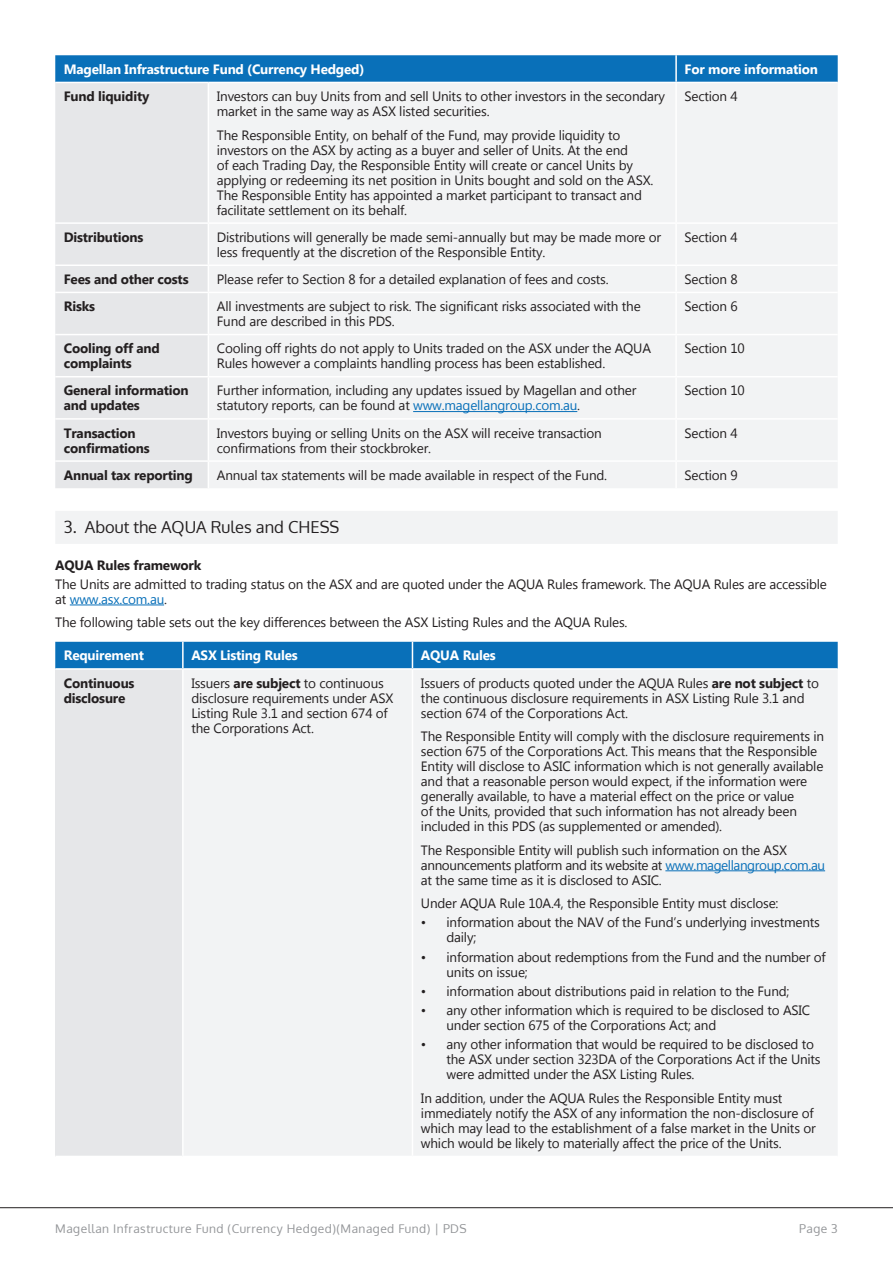
<style>
.page{position:relative;width:893px;height:1263px;background:#fff}
.page>*{position:absolute;margin:0;border:0;box-sizing:border-box;transform-origin:0 0}
.H1_Large_Heading{font:16.5px "Oxygen";color:#231f20}
.Body_Text{font:13.5px/15px "Microsoft New Tai Lue";letter-spacing:-.015em;color:#231f20}
.Indent__6{font:13.5px/15px "Microsoft New Tai Lue";letter-spacing:-.015em;color:#231f20}
.Body_Text-2{font:700 13.5px/15px "Microsoft New Tai Lue";letter-spacing:-.015em;color:#231f20}
.Body_Text-3{font:700 13.5px "Microsoft New Tai Lue";letter-spacing:-.015em;color:#fff}
.H2_Bold_Black{font:700 13.5px "Microsoft New Tai Lue";letter-spacing:-.015em;color:#231f20}
.t1{font:12px "Oxygen";letter-spacing:.04em;color:#939598}
.s1{color:#0970b9}
.s2{font-weight:700}
</style>
<div class="page">
<hr style="left:0;top:1207px;width:893px;height:1px;background:#231f20">
<div style="left:55px;top:511px;width:783px;height:33px;background:#f2f3f4"></div>
<hr style="left:70px;top:604px;width:94px;height:1px;background:#0970b9">
<svg style="left:55px;top:55px;width:783px;height:27px;background:#0e73ba"></svg>
<div style="left:55px;top:83px;width:153px;height:405px;background:#e6e7e9"></div>
<div style="left:209px;top:83px;width:628px;height:405px;background:#f2f3f4"></div>
<hr style="left:675px;top:55px;width:2px;height:27px;background:#fff">
<hr style="left:675px;top:83px;width:2px;height:139px;background:#fff">
<hr style="left:55px;top:222px;width:153px;height:2px;background:#fff">
<hr style="left:208px;top:222px;width:468px;height:2px;background:#fff">
<hr style="left:676px;top:222px;width:162px;height:2px;background:#fff">
<hr style="left:675px;top:224px;width:2px;height:40px;background:#fff">
<hr style="left:55px;top:264px;width:153px;height:2px;background:#fff">
<hr style="left:208px;top:264px;width:468px;height:2px;background:#fff">
<hr style="left:676px;top:264px;width:162px;height:2px;background:#fff">
<hr style="left:675px;top:266px;width:2px;height:26px;background:#fff">
<hr style="left:55px;top:292px;width:153px;height:1px;background:#fff">
<hr style="left:208px;top:292px;width:468px;height:1px;background:#fff">
<hr style="left:676px;top:292px;width:162px;height:1px;background:#fff">
<hr style="left:675px;top:293px;width:2px;height:41px;background:#fff">
<hr style="left:55px;top:334px;width:153px;height:1px;background:#fff">
<hr style="left:208px;top:334px;width:468px;height:1px;background:#fff">
<hr style="left:676px;top:334px;width:162px;height:1px;background:#fff">
<hr style="left:675px;top:335px;width:2px;height:41px;background:#fff">
<hr style="left:55px;top:376px;width:153px;height:1px;background:#fff">
<hr style="left:208px;top:376px;width:468px;height:1px;background:#fff">
<hr style="left:676px;top:376px;width:162px;height:1px;background:#fff">
<hr style="left:675px;top:377px;width:2px;height:41px;background:#fff">
<hr style="left:55px;top:418px;width:153px;height:2px;background:#fff">
<hr style="left:208px;top:418px;width:468px;height:2px;background:#fff">
<hr style="left:676px;top:418px;width:162px;height:2px;background:#fff">
<hr style="left:675px;top:420px;width:2px;height:40px;background:#fff">
<hr style="left:55px;top:460px;width:153px;height:2px;background:#fff">
<hr style="left:208px;top:460px;width:468px;height:2px;background:#fff">
<hr style="left:676px;top:460px;width:162px;height:2px;background:#fff">
<hr style="left:675px;top:462px;width:2px;height:26px;background:#fff">
<hr style="left:413px;top:411px;width:164px;height:1px;background:#0970b9">
<div style="left:55px;top:669px;width:128px;height:487px;background:#e6e7e9"></div>
<div style="left:184px;top:670px;width:653px;height:485px;background:#f2f3f4"></div>
<div style="left:55px;top:642px;width:783px;height:26px;background:#0970b9"></div>
<hr style="left:55px;top:668px;width:128px;height:2px;background:#fff">
<hr style="left:182px;top:670px;width:2px;height:486px;background:#fff">
<hr style="left:412px;top:670px;width:1px;height:486px;background:#fff">
<hr style="left:665px;top:870px;width:160px;height:1px;background:#0970b9">
<p class="Body_Text-3" style="left:64px;top:61px;width:302px">Magellan Infrastructure Fund (Currency Hedged)</p>
<p class="Body_Text-3" style="left:685px;top:61px;width:135px">For more information</p>
<p class="Body_Text-2" style="left:64px;top:90px;width:87px">Fund liquidity</p>
<p class="Body_Text" style="left:217px;top:90px;width:450px">Investors can buy Units from and sell Units to other investors in the secondary market in the same way as ASX listed securities.</p>
<p class="Body_Text" style="left:217px;top:128px;width:438px">The Responsible Entity, on behalf of the Fund, may provide liquidity to investors on the ASX by acting as a buyer and seller of Units. At the end<br>of each Trading Day, the Responsible Entity will create or cancel Units by applying or redeeming its net position in Units bought and sold on the ASX.<br>The Responsible Entity has appointed a market participant to transact and facilitate settlement on its behalf.</p>
<p class="Body_Text" style="left:685px;top:90px;width:55px">Section 4</p>
<p class="Body_Text-2" style="left:64px;top:231px;width:81px">Distributions</p>
<p class="Body_Text" style="left:217px;top:231px;width:446px">Distributions will generally be made semi-annually but may be made more or less frequently at the discretion of the Responsible Entity.</p>
<p class="Body_Text" style="left:685px;top:231px;width:55px">Section 4</p>
<p class="Body_Text-2" style="left:64px;top:273px;width:126px">Fees and other costs</p>
<p class="Body_Text" style="left:217px;top:273px;width:393px">Please refer to Section 8 for a detailed explanation of fees and costs.</p>
<p class="Body_Text" style="left:685px;top:273px;width:55px">Section 8</p>
<p class="Body_Text-2" style="left:64px;top:300px;width:33px">Risks</p>
<p class="Body_Text" style="left:217px;top:300px;width:425px">All investments are subject to risk. The significant risks associated with the<br>Fund are described in this PDS.</p>
<p class="Body_Text" style="left:685px;top:300px;width:55px">Section 6</p>
<p class="Body_Text-2" style="left:64px;top:342px;width:98px">Cooling off and complaints</p>
<p class="Body_Text" style="left:217px;top:342px;width:436px">Cooling off rights do not apply to Units traded on the ASX under the AQUA<br>Rules however a complaints handling process has been established.</p>
<p class="Body_Text" style="left:685px;top:342px;width:62px">Section 10</p>
<p class="Body_Text-2" style="left:64px;top:384px;width:126px">General information and updates</p>
<p class="Body_Text" style="left:217px;top:384px;width:421px">Further information, including any updates issued by Magellan and other statutory reports, can be found at <span class="s1">www.magellangroup.com.au</span>.</p>
<p class="Body_Text" style="left:685px;top:384px;width:62px">Section 10</p>
<p class="Body_Text-2" style="left:64px;top:426px;width:87px">Transaction confirmations</p>
<p class="Body_Text" style="left:217px;top:426px;width:386px">Investors buying or selling Units on the ASX will receive transaction confirmations from their stockbroker.</p>
<p class="Body_Text" style="left:685px;top:426px;width:55px">Section 4</p>
<p class="Body_Text-2" style="left:64px;top:469px;width:130px">Annual tax reporting</p>
<p class="Body_Text" style="left:217px;top:468px;width:392px">Annual tax statements will be made available in respect of the Fund.</p>
<p class="Body_Text" style="left:685px;top:468px;width:55px">Section 9</p>
<p class="H1_Large_Heading" style="left:64px;top:516px;width:277px">3. About the AQUA Rules and CHESS</p>
<p class="H2_Bold_Black" style="left:55px;top:557px;width:148px">AQUA Rules framework</p>
<p class="Body_Text" style="left:55px;top:578px;width:773px">The Units are admitted to trading status on the ASX and are quoted under the AQUA Rules framework. The AQUA Rules are accessible at <span class="s1">www.asx.com.au</span>.</p>
<p class="Body_Text" style="left:55px;top:616px;width:574px">The following table sets out the key differences between the ASX Listing Rules and the AQUA Rules.</p>
<p class="Body_Text-3" style="left:64px;top:648px;width:82px">Requirement</p>
<p class="Body_Text-3" style="left:191px;top:648px;width:108px">ASX Listing Rules</p>
<p class="Body_Text-3" style="left:421px;top:648px;width:76px">AQUA Rules</p>
<p class="Body_Text-2" style="left:64px;top:676px;width:72px">Continuous disclosure</p>
<p class="Body_Text" style="left:191px;top:676px;width:203px">Issuers <span class="s2">are subject</span> to continuous disclosure requirements under ASX<br>Listing Rule 3.1 and section 674 of the Corporations Act.</p>
<p class="Body_Text" style="left:421px;top:676px;width:399px">Issuers of products quoted under the AQUA Rules <span class="s2">are not subject</span> to the continuous disclosure requirements in ASX Listing Rule 3.1 and section 674 of the Corporations Act.</p>
<p class="Body_Text" style="left:421px;top:730px;width:405px">The Responsible Entity will comply with the disclosure requirements in section 675 of the Corporations Act. This means that the Responsible Entity will disclose to ASIC information which is not generally available and that a reasonable person would expect, if the information were generally available, to have a material effect on the price or value<br>of the Units, provided that such information has not already been included in this PDS (as supplemented or amended).</p>
<p class="Body_Text" style="left:421px;top:843px;width:406px">The Responsible Entity will publish such information on the ASX announcements platform and its website at <span class="s1">www.magellangroup.com.au </span>at the same time as it is disclosed to ASIC.</p>
<p class="Body_Text" style="left:421px;top:897px;width:359px">Under AQUA Rule 10A.4, the Responsible Entity must disclose:</p>
<p class="Indent__6" style="left:446px;top:916px;width:375px;text-indent:-26px">• information about the NAV of the Fund’s underlying investments daily;</p>
<p class="Indent__6" style="left:446px;top:950px;width:381px;text-indent:-26px">• information about redemptions from the Fund and the number of units on issue;</p>
<p class="Indent__6" style="left:421px;top:985px;width:370px">• information about distributions paid in relation to the Fund;</p>
<p class="Indent__6" style="left:446px;top:1004px;width:365px;text-indent:-26px">• any other information which is required to be disclosed to ASIC under section 675 of the Corporations Act; and</p>
<p class="Indent__6" style="left:446px;top:1038px;width:376px;text-indent:-26px">• any other information that would be required to be disclosed to the ASX under section 323DA of the Corporations Act if the Units were admitted under the ASX Listing Rules.</p>
<p class="Body_Text" style="left:421px;top:1092px;width:396px">In addition, under the AQUA Rules the Responsible Entity must immediately notify the ASX of any information the non-disclosure of which may lead to the establishment of a false market in the Units or which would be likely to materially affect the price of the Units.</p>
<p class="t1" style="left:55px;top:1221px;width:413px">Magellan Infrastructure Fund (Currency Hedged)(Managed Fund) | PDS</p>
<p class="t1" style="left:799px;top:1221px;width:40px">Page 3</p>
</div>
